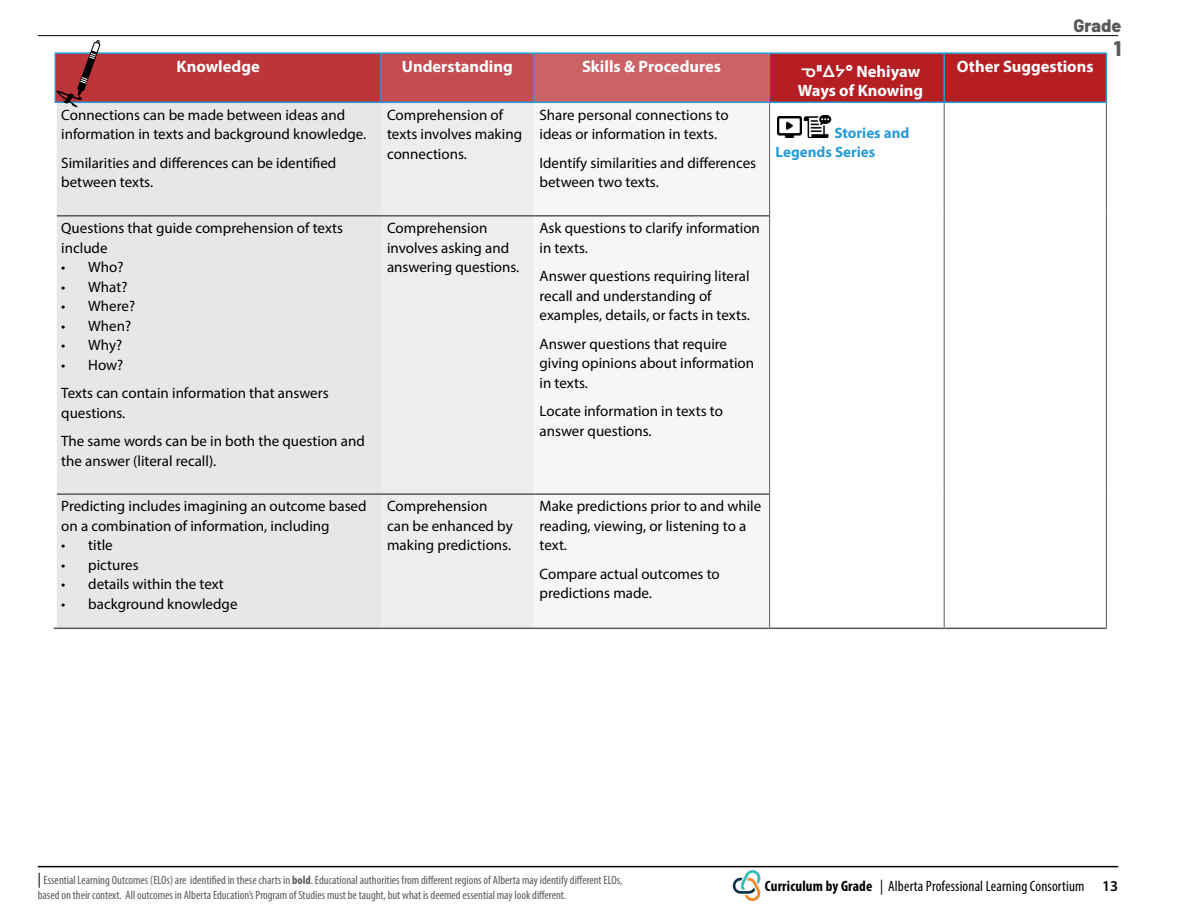
<style>
.page{position:relative;width:1188px;height:918px;background:#fff}
.page>*{position:absolute;margin:0;border:0;box-sizing:border-box;transform-origin:0 0}
.t1{font:800 21px "Barlow";color:#58595b}
.t2{font:800 18px "Barlow";color:#58595b}
.t3{font:700 16.5px/19.5px "Myriad Pro";color:#fff}
.t4{font:15px/19.5px "Myriad Pro";color:#000}
.t5{font:condensed 15px "Myriad Pro";letter-spacing:.01em;color:#000}
.t6{font:700 15px/19.5px "Myriad Pro";color:#289bd7}
.t7{font:condensed 12px/15px "Myriad Pro";color:#58595b}
.s1{font-family:"BC Sans"}
.s2{font-size:15px;color:#000}
.s3{font-weight:700}
.s4{font-weight:600;font-stretch:normal}
</style>
<div class="page">
<hr style="left:38px;top:866px;width:1080px;height:1px;background:#000">
<hr style="left:38px;top:35px;width:1080px;height:1px;background:#000">
<img style="left:728px;top:867px;width:38px;height:35px">
<div style="left:55px;top:53px;width:326px;height:49px;background:#bc353a"></div>
<div style="left:381px;top:53px;width:153px;height:49px;background:#c44c50"></div>
<div style="left:534px;top:53px;width:236px;height:49px;background:#cb6266"></div>
<div style="left:770px;top:54px;width:336px;height:48px;background:#b51f24"></div>
<div style="left:57px;top:103px;width:324px;height:525px;background:#e6e7e8"></div>
<div style="left:381px;top:103px;width:153px;height:525px;background:#ededee"></div>
<svg style="left:770px;top:103px;width:336px;height:525px"></svg>
<hr style="left:57px;top:215px;width:324px;height:2px;background:#58595b">
<hr style="left:381px;top:215px;width:153px;height:2px;background:#58595b">
<hr style="left:534px;top:215px;width:235px;height:2px;background:#58595b">
<hr style="left:57px;top:493px;width:324px;height:2px;background:#58595b">
<hr style="left:381px;top:493px;width:153px;height:2px;background:#58595b">
<hr style="left:534px;top:493px;width:235px;height:2px;background:#58595b">
<hr style="left:944px;top:103px;width:1px;height:113px;background:#58595b">
<hr style="left:944px;top:216px;width:1px;height:278px;background:#58595b">
<hr style="left:944px;top:494px;width:1px;height:134px;background:#58595b">
<hr style="left:769px;top:103px;width:1px;height:113px;background:#58595b">
<hr style="left:769px;top:216px;width:1px;height:278px;background:#58595b">
<hr style="left:769px;top:494px;width:1px;height:134px;background:#58595b">
<hr style="left:769px;top:54px;width:1px;height:48px;background:#289bd7">
<hr style="left:55px;top:52px;width:326px;height:2px;background:#289bd7">
<hr style="left:55px;top:54px;width:1px;height:48px;background:#289bd7">
<hr style="left:381px;top:52px;width:153px;height:2px;background:#289bd7">
<hr style="left:380px;top:54px;width:2px;height:48px;background:#289bd7">
<hr style="left:534px;top:52px;width:236px;height:2px;background:#289bd7">
<hr style="left:533px;top:54px;width:1px;height:48px;background:#289bd7">
<hr style="left:770px;top:52px;width:174px;height:2px;background:#289bd7">
<hr style="left:944px;top:52px;width:163px;height:2px;background:#289bd7">
<hr style="left:943px;top:54px;width:2px;height:48px;background:#289bd7">
<hr style="left:55px;top:102px;width:326px;height:1px;background:#289bd7">
<hr style="left:381px;top:102px;width:153px;height:1px;background:#289bd7">
<hr style="left:534px;top:102px;width:236px;height:1px;background:#289bd7">
<hr style="left:770px;top:102px;width:174px;height:1px;background:#289bd7">
<hr style="left:944px;top:102px;width:163px;height:1px;background:#289bd7">
<hr style="left:1106px;top:103px;width:1px;height:113px;background:#58595b">
<hr style="left:1106px;top:216px;width:1px;height:278px;background:#58595b">
<hr style="left:1106px;top:494px;width:1px;height:134px;background:#58595b">
<hr style="left:1106px;top:54px;width:1px;height:48px;background:#289bd7">
<hr style="left:54px;top:628px;width:327px;height:1px;background:#58595b">
<hr style="left:381px;top:628px;width:153px;height:1px;background:#58595b">
<hr style="left:534px;top:628px;width:236px;height:1px;background:#58595b">
<hr style="left:770px;top:628px;width:174px;height:1px;background:#58595b">
<hr style="left:944px;top:628px;width:163px;height:1px;background:#58595b">
<img style="left:777px;top:117px;width:25px;height:20px">
<img style="left:804px;top:116px;width:27px;height:22px">
<svg style="left:56px;top:40px;width:45px;height:67px"></svg>
<p class="t2" style="left:1073px;top:12px;width:49px">Grade</p>
<h1 class="t1" style="left:1114px;top:33px;width:9px">1</h1>
<p class="t3" style="left:177px;top:56px;width:85px">Knowledge</p>
<p class="t3" style="left:402px;top:56px;width:113px">Understanding</p>
<p class="t3" style="left:582px;top:56px;width:141px">Skills &amp; Procedures</p>
<p class="t3" style="left:798px;top:61px;width:127px"><span class="s1">ᓀᐦᐃᔭᐤ</span> Nehiyaw<br>Ways of Knowing</p>
<p class="t3" style="left:957px;top:56px;width:138px">Other Suggestions</p>
<p class="t4" style="left:61px;top:105px;width:307px">Connections can be made between ideas and information in texts and background knowledge.</p>
<p class="t4" style="left:61px;top:153px;width:277px">Similarities and differences can be identified between texts.</p>
<p class="t4" style="left:387px;top:105px;width:136px">Comprehension of texts involves making connections.</p>
<p class="t4" style="left:540px;top:105px;width:191px">Share personal connections to ideas or information in texts.</p>
<p class="t4" style="left:540px;top:153px;width:218px">Identify similarities and differences between two texts.</p>
<p class="t6" style="left:776px;top:122px;width:135px;text-indent:59px">Stories and<br>Legends Series</p>
<p class="t4" style="left:61px;top:218px;width:283px">Questions that guide comprehension of texts include</p>
<p class="t4" style="left:61px;top:257px;width:64px">• Who?</p>
<p class="t4" style="left:61px;top:277px;width:68px">• What?</p>
<p class="t4" style="left:61px;top:296px;width:75px">• Where?</p>
<p class="t4" style="left:61px;top:316px;width:71px">• When?</p>
<p class="t4" style="left:61px;top:335px;width:62px">• Why?</p>
<p class="t4" style="left:61px;top:350px;width:269px;line-height:28.5px">• How?<br>Texts can contain information that answers</p>
<p class="t4" style="left:61px;top:398px;width:305px;line-height:28.5px">questions.<br>The same words can be in both the question and</p>
<p class="t4" style="left:61px;top:451px;width:157px">the answer (literal recall).</p>
<p class="t4" style="left:61px;top:496px;width:307px">Predicting includes imagining an outcome based on a combination of information, including</p>
<p class="t4" style="left:61px;top:535px;width:53px">• title</p>
<p class="t4" style="left:61px;top:555px;width:79px">• pictures</p>
<p class="t4" style="left:61px;top:574px;width:164px">• details within the text</p>
<p class="t4" style="left:61px;top:594px;width:178px">• background knowledge</p>
<p class="t4" style="left:387px;top:218px;width:134px">Comprehension involves asking and answering questions.</p>
<p class="t4" style="left:540px;top:218px;width:222px">Ask questions to clarify information in texts.</p>
<p class="t4" style="left:540px;top:266px;width:212px">Answer questions requiring literal recall and understanding of examples, details, or facts in texts.</p>
<p class="t4" style="left:540px;top:334px;width:216px">Answer questions that require giving opinions about information in texts.</p>
<p class="t4" style="left:540px;top:401px;width:185px">Locate information in texts to answer questions.</p>
<p class="t4" style="left:387px;top:496px;width:127px">Comprehension can be enhanced by making predictions.</p>
<p class="t4" style="left:540px;top:496px;width:223px">Make predictions prior to and while reading, viewing, or listening to a text.</p>
<p class="t4" style="left:540px;top:564px;width:182px">Compare actual outcomes to predictions made.</p>
<p class="t7" style="left:38px;top:872px;width:586px"><span class="s2">|</span> Essential Learning Outcomes (ELOs) are identified in these charts in <span class="s3">bold</span>. Educational authorities from different regions of Alberta may identify different ELOs, based on their context. All outcomes in Alberta Education’s Program of Studies must be taught, but what is deemed essential may look different.</p>
<p class="t5" style="left:765px;top:877px;width:355px"><span class="s3">Curriculum by Grade</span> | Alberta Professional Learning Consortium <span class="s4">13</span></p>
</div>
